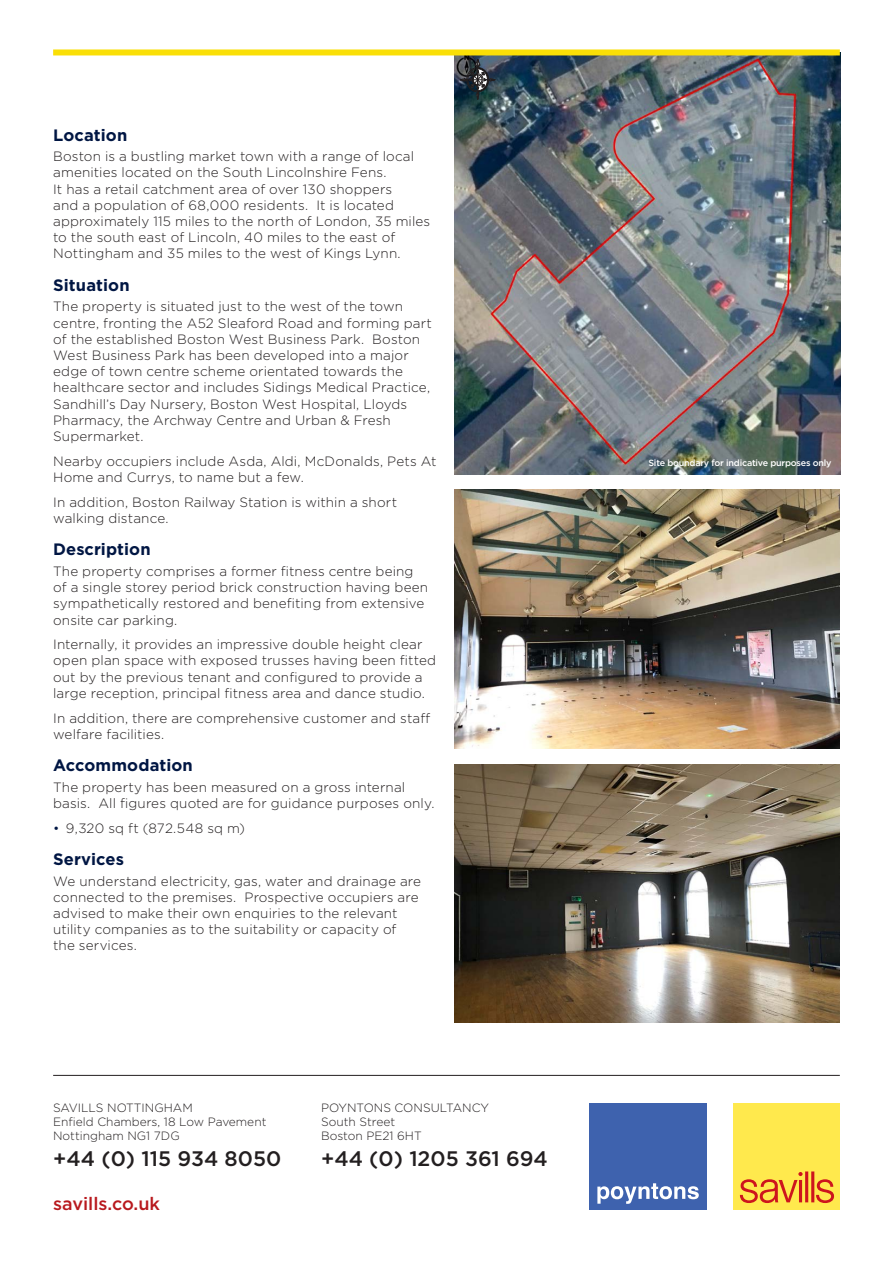
<style>
.page{position:relative;width:893px;height:1263px;background:#fff}
.page>*{position:absolute;margin:0;border:0;box-sizing:border-box;transform-origin:0 0}
.t1{font:500 21px "Gotham";color:#231f20}
.t2{font:500 18px "Gotham";color:#b8191e}
.H3_-_Content_Header{font:700 16.5px "Gotham";letter-spacing:.005em;color:#001643}
.Body_-_9pt{font:300 13.5px/16.2px "Gotham";letter-spacing:.01em;color:#231f20}
.t3{font:300 12px/14.4px "Gotham";color:#231f20}
.t4{font:500 9px "Gotham";letter-spacing:-.025em;color:#fff}
.s1{color:#001643}
</style>
<div class="page">
<img style="left:455px;top:490px;width:385px;height:258px">
<img style="left:455px;top:764px;width:385px;height:259px">
<img style="left:455px;top:55px;width:385px;height:419px">
<svg style="left:460px;top:59px;width:35px;height:40px"></svg>
<hr style="left:53px;top:1075px;width:787px;height:1px;background:#231f20">
<div style="left:733px;top:1103px;width:107px;height:107px;background:#ffe94d"></div>
<svg style="left:740px;top:1171px;width:94px;height:32px"></svg>
<div style="left:589px;top:1103px;width:118px;height:107px;background:#3e62ae"></div>
<svg style="left:597px;top:1183px;width:102px;height:21px"></svg>
<div style="left:53px;top:49px;width:787px;height:6px;background:#fadf06"></div>
<p class="H3_-_Content_Header" style="left:53px;top:124px;width:76px">Location</p>
<p class="Body_-_9pt" style="left:53px;top:148px;width:379px">Boston is a bustling market town with a range of local amenities located on the South Lincolnshire Fens.<br>It has a retail catchment area of over 130 shoppers<br>and a population of 68,000 residents. It is located approximately 115 miles to the north of London, 35 miles to the south east of Lincoln, 40 miles to the east of Nottingham and 35 miles to the west of Kings Lynn.</p>
<p class="H3_-_Content_Header" style="left:53px;top:274px;width:78px">Situation</p>
<p class="Body_-_9pt" style="left:53px;top:298px;width:380px">The property is situated just to the west of the town centre, fronting the A52 Sleaford Road and forming part of the established Boston West Business Park. Boston West Business Park has been developed into a major edge of town centre scheme orientated towards the healthcare sector and includes Sidings Medical Practice, Sandhill’s Day Nursery, Boston West Hospital, Lloyds Pharmacy, the Archway Centre and Urban &amp; Fresh Supermarket.</p>
<p class="Body_-_9pt" style="left:53px;top:452px;width:385px">Nearby occupiers include Asda, Aldi, McDonalds, Pets At<br>Home and Currys, to name but a few.</p>
<p class="Body_-_9pt" style="left:53px;top:493px;width:345px">In addition, Boston Railway Station is within a short walking distance.</p>
<p class="H3_-_Content_Header" style="left:53px;top:539px;width:99px">Description</p>
<p class="Body_-_9pt" style="left:53px;top:563px;width:377px">The property comprises a former fitness centre being of a single storey period brick construction having been sympathetically restored and benefiting from extensive onsite car parking.</p>
<p class="Body_-_9pt" style="left:53px;top:636px;width:384px">Internally, it provides an impressive double height clear open plan space with exposed trusses having been fitted out by the previous tenant and configured to provide a large reception, principal fitness area and dance studio.</p>
<p class="Body_-_9pt" style="left:53px;top:709px;width:379px">In addition, there are comprehensive customer and staff welfare facilities.</p>
<p class="H3_-_Content_Header" style="left:53px;top:754px;width:141px">Accommodation</p>
<p class="Body_-_9pt" style="left:53px;top:778px;width:383px">The property has been measured on a gross internal basis. All figures quoted are for guidance purposes only.</p>
<p class="Body_-_9pt" style="left:53px;top:819px;width:193px"><span class="s1">•</span> 9,320 sq ft (872.548 sq m)</p>
<p class="H3_-_Content_Header" style="left:53px;top:848px;width:72px">Services</p>
<p class="Body_-_9pt" style="left:53px;top:872px;width:369px">We understand electricity, gas, water and drainage are connected to the premises. Prospective occupiers are advised to make their own enquiries to the relevant utility companies as to the suitability or capacity of the services.</p>
<p class="t3" style="left:53px;top:1100px;width:215px">SAVILLS NOTTINGHAM<br>Enfield Chambers, 18 Low Pavement<br>Nottingham NG1 7DG</p>
<h1 class="t1" style="left:53px;top:1144px;width:230px">+44 (0) 115 934 8050</h1>
<h2 class="t2" style="left:53px;top:1192px;width:108px">savills.co.uk</h2>
<p class="t3" style="left:321px;top:1100px;width:170px">POYNTONS CONSULTANCY<br>South Street<br>Boston PE21 6HT</p>
<h1 class="t1" style="left:321px;top:1144px;width:228px">+44 (0) 1205 361 694</h1>
<p class="t4" style="left:648px;top:457px;width:185px">Site boundary for indicative purposes only</p>
</div>
